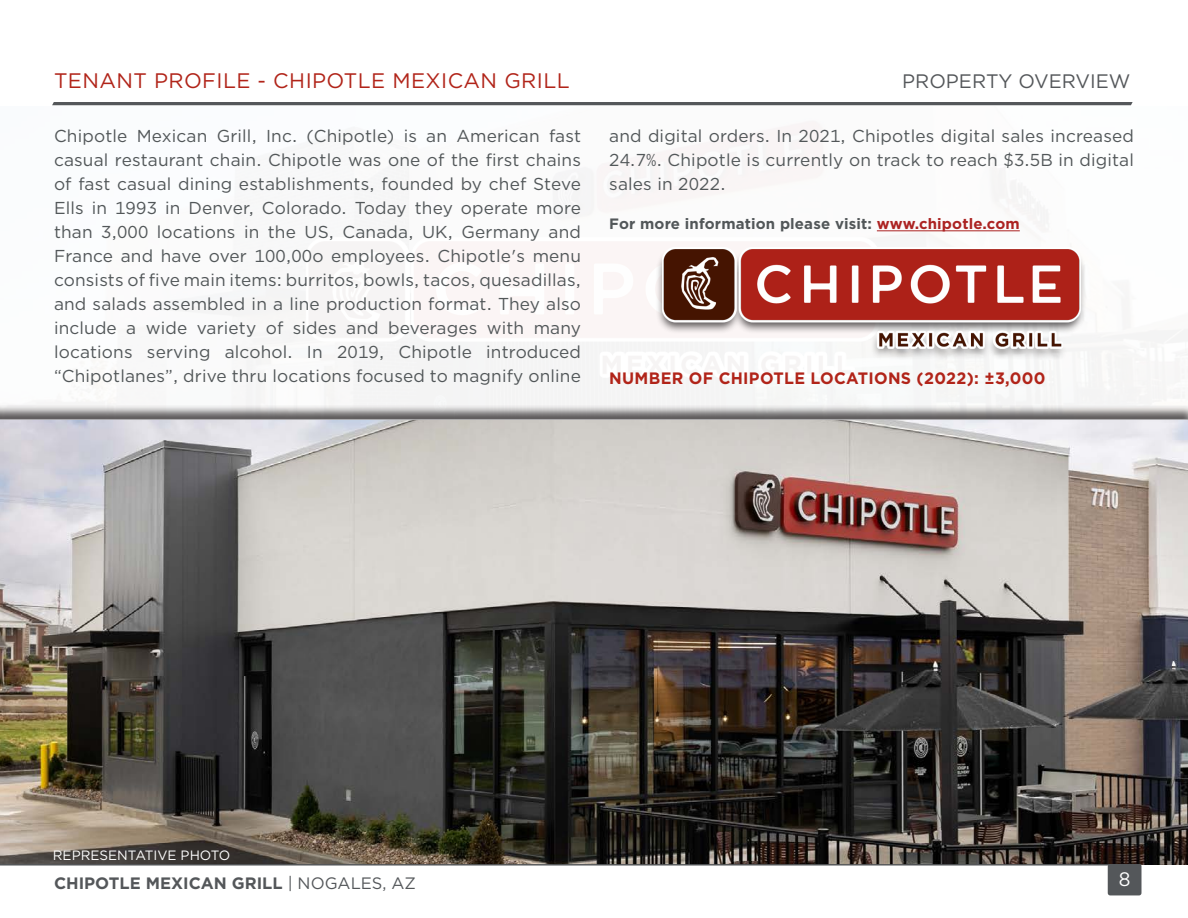
<style>
.page{position:relative;width:1188px;height:918px;background:#fff}
.page>*{position:absolute;margin:0;border:0;box-sizing:border-box;transform-origin:0 0}
.SunHeader{font:21px "Gotham";letter-spacing:.02em;color:#b12419}
.t1{font:19.5px "Gotham";color:#54575a}
.t2{font:19.5px "Gotham";color:#fff}
.t3{font:17.25px/24px "Gotham";letter-spacing:.01em;color:#525759;text-align:justify}
.SunHeader-2{font:700 16.5px "Gotham";letter-spacing:.02em;color:#b12419}
.t4{font:700 16.5px "Gotham";color:#54575a}
.t5{font:700 15px "Gotham";letter-spacing:.01em;color:#525759}
.t6{font:13.5px "Gotham";color:#fff}
.s1{color:#ac2322}
.s2{font-weight:400}
</style>
<div class="page">
<div style="left:0;top:405px;width:1188px;height:513px;background:#231f20;opacity:.75"></div>
<img style="left:0;top:419px;width:1188px;height:446px">
<hr style="left:877px;top:230px;width:143px;height:1px;background:#ac2322">
<hr style="left:52px;top:102px;width:1081px;height:3px;background:#54575a">
<div style="left:0;top:865px;width:1188px;height:53px;background:#fff"></div>
<div style="left:1108px;top:864px;width:34px;height:31px;background:#54575a;border-radius:2px"></div>
<hr style="left:0;top:864px;width:1142px;height:1px;background:#54575a">
<div style="left:655px;top:248px;width:431px;height:113px;background:#231f20;opacity:.75"></div>
<img style="left:657px;top:235px;width:429px;height:113px">
<p class="SunHeader" style="left:54px;top:67px;width:517px">TENANT PROFILE - CHIPOTLE MEXICAN GRILL</p>
<p class="t1" style="left:902px;top:69px;width:230px">PROPERTY OVERVIEW</p>
<p class="t3" style="left:54px;top:124px;width:529px">Chipotle Mexican Grill, Inc. (Chipotle) is an American fast casual restaurant chain. Chipotle was one of the first chains of fast casual dining establishments, founded by chef Steve Ells in 1993 in Denver, Colorado. Today they operate more than 3,000 locations in the US, Canada, UK, Germany and France and have over 100,00o employees. Chipotle's menu consists of five main items: burritos, bowls, tacos, quesadillas, and salads assembled in a line production format. They also include a wide variety of sides and beverages with many locations serving alcohol. In 2019, Chipotle introduced “Chipotlanes”, drive thru locations focused to magnify online</p>
<p class="t3" style="left:609px;top:124px;width:526px">and digital orders. In 2021, Chipotles digital sales increased 24.7%. Chipotle is currently on track to reach $3.5B in digital sales in 2022.</p>
<p class="t5" style="left:609px;top:214px;width:412px">For more information please visit: <span class="s1">www.chipotle.com</span></p>
<p class="SunHeader-2" style="left:609px;top:367px;width:438px">NUMBER OF CHIPOTLE LOCATIONS (2022): ±3,000</p>
<p class="t6" style="left:53px;top:847px;width:179px">REPRESENTATIVE PHOTO</p>
<p class="t4" style="left:54px;top:872px;width:363px">CHIPOTLE MEXICAN GRILL <span class="s2">| NOGALES, AZ</span></p>
<p class="t2" style="left:1119px;top:866px;width:13px">8</p>
</div>
